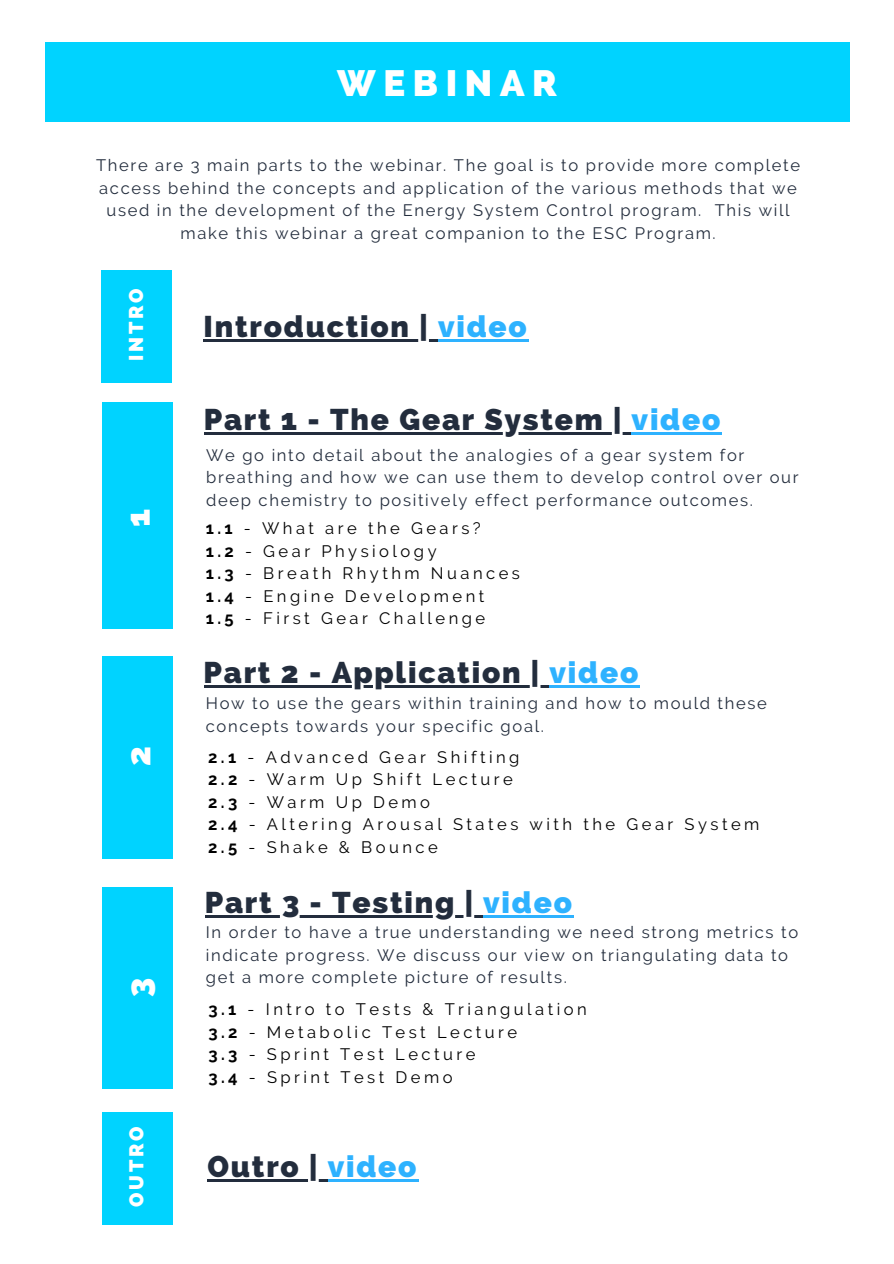
<style>
.page{position:relative;width:894px;height:1264px;background:#fff}
.page>*{position:absolute;margin:0;border:0;box-sizing:border-box;transform-origin:0 0}
.t1{font:800 36.45px "Raleway";letter-spacing:.21em;color:#fff}
.t2{font:800 33.15px "Raleway";color:#fff}
.t3{font:800 29.85px "Raleway";letter-spacing:.06em;color:#232d3d}
.t4{font:800 19.8px "Raleway";letter-spacing:.13em;color:#fff}
.t5{font:16.5px/22.5px "Raleway";letter-spacing:.1em;color:#232d3d}
.t6{font:16.5px/22.5px "Raleway";letter-spacing:.21em;color:#000}
.s1{color:#2eb2ff}
.s2{font-weight:700}
</style>
<div class="page">
<div style="left:102px;top:402px;width:70px;height:227px;background:#00d3ff"></div>
<hr style="left:204px;top:432px;width:427px;height:2px;background:#232d3d">
<hr style="left:631px;top:432px;width:91px;height:2px;background:#2eb2ff">
<hr style="left:203px;top:685px;width:346px;height:2px;background:#232d3d">
<hr style="left:549px;top:685px;width:91px;height:2px;background:#2eb2ff">
<hr style="left:205px;top:915px;width:278px;height:2px;background:#232d3d">
<hr style="left:483px;top:915px;width:90px;height:2px;background:#2eb2ff">
<div style="left:102px;top:656px;width:70px;height:202px;background:#00d3ff"></div>
<div style="left:102px;top:887px;width:70px;height:201px;background:#00d3ff"></div>
<div style="left:102px;top:1112px;width:70px;height:112px;background:#00d3ff"></div>
<hr style="left:207px;top:1179px;width:121px;height:2px;background:#232d3d">
<hr style="left:328px;top:1179px;width:90px;height:2px;background:#2eb2ff">
<div style="left:102px;top:270px;width:70px;height:113px;background:#00d3ff"></div>
<hr style="left:203px;top:339px;width:235px;height:2px;background:#232d3d">
<hr style="left:438px;top:339px;width:90px;height:2px;background:#2eb2ff">
<div style="left:45px;top:43px;width:804px;height:79px;background:#00d3ff"></div>
<h1 class="t1" style="left:337px;top:61px;width:221px">WEBINAR</h1>
<p class="t5" style="left:96px;top:154px;width:705px;text-align:center">There are 3 main parts to the webinar. The goal is to provide more complete access behind the concepts and application of the various methods that we used in the development of the Energy System Control program. This will make this webinar a great companion to the ESC Program.</p>
<p class="t4" style="left:124px;top:360px;width:74px;rotate:-90deg">INTRO</p>
<h2 class="t2" style="left:118px;top:527px;width:20px;rotate:-90deg">1</h2>
<h2 class="t2" style="left:119px;top:766px;width:21px;rotate:-90deg">2</h2>
<h2 class="t2" style="left:119px;top:996px;width:21px;rotate:-90deg">3</h2>
<p class="t4" style="left:125px;top:1206px;width:81px;rotate:-90deg">OUTRO</p>
<h3 class="t3" style="left:203px;top:309px;width:324px">Introduction | <span class="s1">video</span></h3>
<h3 class="t3" style="left:204px;top:401px;width:518px">Part 1 - The Gear System | <span class="s1">video</span></h3>
<p class="t5" style="left:206px;top:444px;width:593px">We go into detail about the analogies of a gear system for breathing and how we can use them to develop control over our deep chemistry to positively effect performance outcomes.</p>
<p class="t6" style="left:206px;top:517px;width:315px"><span class="s2">1.1</span> - What are the Gears?<br><span class="s2">1.2</span> - Gear Physiology<br><span class="s2">1.3</span> - Breath Rhythm Nuances<br><span class="s2">1.4</span> - Engine Development<br><span class="s2">1.5</span> - First Gear Challenge</p>
<h3 class="t3" style="left:203px;top:655px;width:436px">Part 2 - Application | <span class="s1">video</span></h3>
<p class="t5" style="left:206px;top:692px;width:562px">How to use the gears within training and how to mould these concepts towards your specific goal.</p>
<p class="t6" style="left:208px;top:745px;width:552px"><span class="s2">2.1</span> - Advanced Gear Shifting<br><span class="s2">2.2</span> - Warm Up Shift Lecture<br><span class="s2">2.3</span> - Warm Up Demo<br><span class="s2">2.4</span> - Altering Arousal States with the Gear System<br><span class="s2">2.5</span> - Shake &amp; Bounce</p>
<h3 class="t3" style="left:205px;top:885px;width:369px">Part 3 - Testing | <span class="s1">video</span></h3>
<p class="t5" style="left:206px;top:921px;width:593px">In order to have a true understanding we need strong metrics to indicate progress. We discuss our view on triangulating data to get a more complete picture of results.</p>
<p class="t6" style="left:208px;top:998px;width:380px"><span class="s2">3.1</span> - Intro to Tests &amp; Triangulation<br><span class="s2">3.2</span> - Metabolic Test Lecture<br><span class="s2">3.3</span> - Sprint Test Lecture<br><span class="s2">3.4</span> - Sprint Test Demo</p>
<h3 class="t3" style="left:207px;top:1149px;width:211px">Outro | <span class="s1">video</span></h3>
</div>
